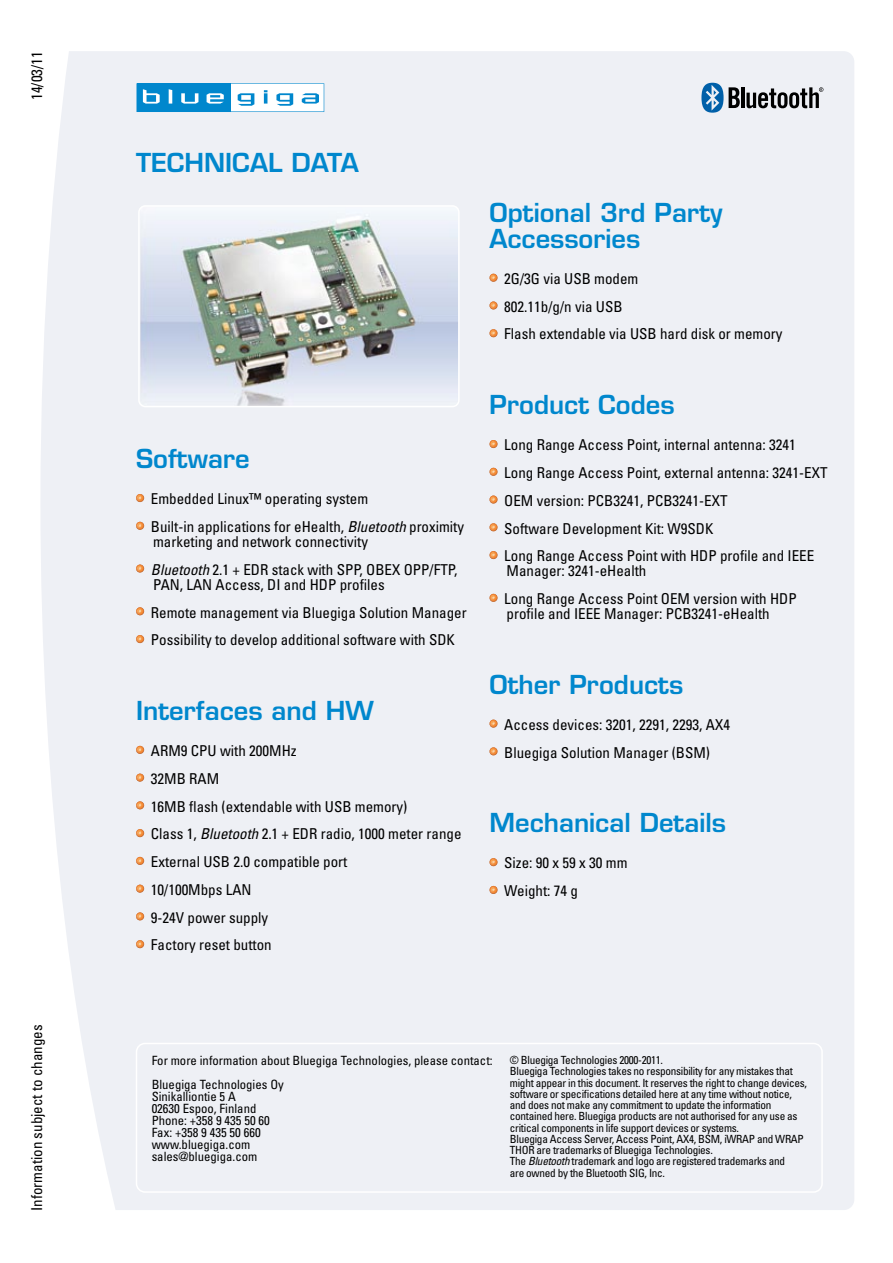
<style>
.page{position:relative;width:893px;height:1263px;background:#fff}
.page>*{position:absolute;margin:0;border:0;box-sizing:border-box;transform-origin:0 0}
.t1{font:600 25.5px/25.5px "Eurostile LT Std";color:#0087cd}
.t2{font:condensed 15px/27.8px "Univers LT Pro";color:#000}
.t3{font:condensed 12.75px/12px "Univers LT Pro";color:#000}
.t4{font:condensed 11.25px/11.2px "Univers LT Pro";letter-spacing:-.025em;color:#000}
.s1{font-style:italic}
</style>
<div class="page">
<div style="left:32px;top:51px;width:822px;height:1159px;background:#eef0f5;border-radius:11px"></div>
<svg style="left:32px;top:51px;width:83px;height:1159px"></svg>
<svg style="left:136px;top:83px;width:188px;height:29px;background:#77bfe4"></svg>
<hr style="left:741px;top:87px;width:3px;height:21px;background:#000">
<svg style="left:701px;top:83px;width:39px;height:30px"></svg>
<svg style="left:746px;top:87px;width:77px;height:21px"></svg>
<svg style="left:136px;top:494px;width:8px;height:8px"></svg>
<svg style="left:136px;top:522px;width:8px;height:8px"></svg>
<svg style="left:136px;top:564px;width:8px;height:9px"></svg>
<svg style="left:136px;top:607px;width:8px;height:8px"></svg>
<svg style="left:136px;top:635px;width:8px;height:8px"></svg>
<svg style="left:136px;top:746px;width:8px;height:8px"></svg>
<svg style="left:136px;top:773px;width:8px;height:9px"></svg>
<svg style="left:136px;top:801px;width:8px;height:8px"></svg>
<svg style="left:136px;top:829px;width:8px;height:8px"></svg>
<svg style="left:136px;top:857px;width:8px;height:8px"></svg>
<svg style="left:136px;top:885px;width:8px;height:8px"></svg>
<svg style="left:136px;top:912px;width:8px;height:8px"></svg>
<svg style="left:136px;top:940px;width:8px;height:8px"></svg>
<svg style="left:489px;top:274px;width:9px;height:8px"></svg>
<svg style="left:489px;top:301px;width:9px;height:9px"></svg>
<svg style="left:489px;top:329px;width:9px;height:8px"></svg>
<svg style="left:489px;top:440px;width:9px;height:8px"></svg>
<svg style="left:489px;top:468px;width:9px;height:8px"></svg>
<svg style="left:489px;top:495px;width:9px;height:9px"></svg>
<svg style="left:489px;top:523px;width:9px;height:8px"></svg>
<svg style="left:489px;top:551px;width:9px;height:8px"></svg>
<svg style="left:489px;top:594px;width:9px;height:8px"></svg>
<svg style="left:489px;top:719px;width:9px;height:9px"></svg>
<svg style="left:489px;top:747px;width:9px;height:8px"></svg>
<svg style="left:489px;top:858px;width:9px;height:8px"></svg>
<svg style="left:489px;top:886px;width:9px;height:8px"></svg>
<div style="left:136px;top:1043px;width:687px;height:150px;border:2px solid #fff;border-radius:9px"></div>
<img style="left:141px;top:208px;width:316px;height:196px">
<div style="left:138px;top:205px;width:322px;height:202px;border:2px solid #fff;border-radius:6px"></div>
<p class="t2" style="left:23px;top:100px;width:50px;rotate:-90deg">14/03/11</p>
<p class="t2" style="left:23px;top:1211px;width:188px;rotate:-90deg">Information subject to changes</p>
<h1 class="t1" style="left:136px;top:149px;width:224px">TECHNICAL DATA</h1>
<h1 class="t1" style="left:136px;top:446px;width:115px">Software</h1>
<p class="t2" style="left:151px;top:485px;width:315px">Embedded Linux™ operating system<br>Built-in applications for eHealth, <span class="s1">Bluetooth</span> proximity</p>
<p class="t2" style="left:151px;top:528px;width:308px">marketing and network connectivity<br><span class="s1">Bluetooth</span> 2.1 + EDR stack with SPP, OBEX OPP/FTP,</p>
<p class="t2" style="left:151px;top:570px;width:317px">PAN, LAN Access, DI and HDP profiles<br>Remote management via Bluegiga Solution Manager<br>Possibility to develop additional software with SDK</p>
<h1 class="t1" style="left:136px;top:697px;width:239px">Interfaces and HW</h1>
<p class="t2" style="left:151px;top:737px;width:312px">ARM9 CPU with 200MHz<br>32MB RAM<br>16MB flash (extendable with USB memory)<br>Class 1, <span class="s1">Bluetooth</span> 2.1 + EDR radio, 1000 meter range<br>External USB 2.0 compatible port<br>10/100Mbps LAN<br>9-24V power supply<br>Factory reset button</p>
<h1 class="t1" style="left:489px;top:200px;width:235px">Optional 3rd Party<br>Accessories</h1>
<p class="t2" style="left:504px;top:264px;width:280px">2G/3G via USB modem<br>802.11b/g/n via USB<br>Flash extendable via USB hard disk or memory</p>
<h1 class="t1" style="left:489px;top:392px;width:187px">Product Codes</h1>
<p class="t2" style="left:504px;top:431px;width:325px">Long Range Access Point, internal antenna: 3241<br>Long Range Access Point, external antenna: 3241-EXT OEM version: PCB3241, PCB3241-EXT<br>Software Development Kit: W9SDK<br>Long Range Access Point with HDP profile and IEEE</p>
<p class="t2" style="left:504px;top:557px;width:294px">Manager: 3241-eHealth<br>Long Range Access Point OEM version with HDP</p>
<p class="t2" style="left:506px;top:600px;width:265px">profile and IEEE Manager: PCB3241-eHealth</p>
<h1 class="t1" style="left:489px;top:671px;width:195px">Other Products</h1>
<p class="t2" style="left:504px;top:710px;width:227px">Access devices: 3201, 2291, 2293, AX4<br>Bluegiga Solution Manager (BSM)</p>
<h1 class="t1" style="left:489px;top:810px;width:238px">Mechanical Details</h1>
<p class="t2" style="left:504px;top:849px;width:125px">Size: 90 x 59 x 30 mm<br>Weight: 74 g</p>
<p class="t3" style="left:152px;top:1048px;width:343px;line-height:24px">For more information about Bluegiga Technologies, please contact:<br>Bluegiga Technologies Oy</p>
<p class="t3" style="left:152px;top:1090px;width:120px">Sinikalliontie 5 A<br>02630 Espoo, Finland<br>Phone: +358 9 435 50 60<br>Fax: +358 9 435 50 660 www.bluegiga.com sales@bluegiga.com</p>
<p class="t4" style="left:510px;top:1054px;width:299px">© Bluegiga Technologies 2000-2011.<br>Bluegiga Technologies takes no responsibility for any mistakes that might appear in this document. It reserves the right to change devices, software or specifications detailed here at any time without notice, and does not make any commitment to update the information contained here. Bluegiga products are not authorised for any use as critical components in life support devices or systems.<br>Bluegiga Access Server, Access Point, AX4, BSM, iWRAP and WRAP THOR are trademarks of Bluegiga Technologies.<br>The <span class="s1">Bluetooth</span> trademark and logo are registered trademarks and<br>are owned by the Bluetooth SIG, Inc.</p>
</div>
